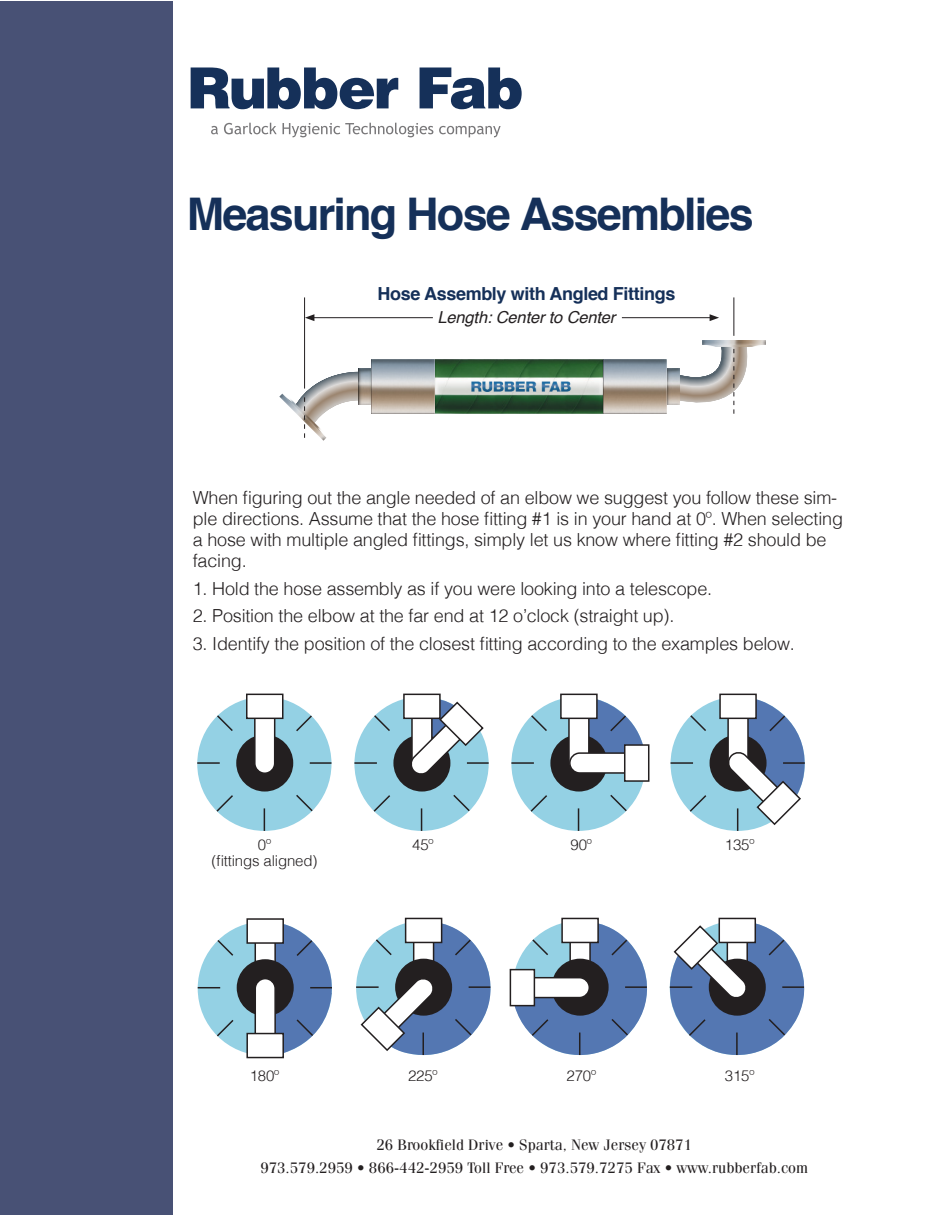
<style>
.page{position:relative;width:945px;height:1215px;background:#fff}
.page>*{position:absolute;margin:0;border:0;box-sizing:border-box;transform-origin:0 0}
.Hose-page_titlt_blue{font:700 45px "Helvetica";letter-spacing:-.04em;color:#153059}
.Hose_description_sub{font:300 18px/21px "Helvetica";letter-spacing:-.01em;color:#231f20}
._2_hose_detail{font:700 18px "Helvetica";letter-spacing:-.02em;color:#153059}
._2_hose_detail-2{font:italic 16.5px "Helvetica";letter-spacing:-.01em;color:#231f20}
.t1{font:15.15px "Fenice Std";color:#231f20}
.Hose_description_sub-2{font:300 15px "Helvetica";letter-spacing:-.01em;color:#231f20}
</style>
<div class="page">
<div style="left:1px;top:1px;width:172px;height:1214px;background:#485175"></div>
<svg style="left:191px;top:68px;width:207px;height:41px"></svg>
<svg style="left:420px;top:68px;width:102px;height:41px"></svg>
<svg style="left:211px;top:126px;width:7px;height:8px"></svg>
<svg style="left:224px;top:123px;width:53px;height:11px"></svg>
<svg style="left:283px;top:123px;width:150px;height:14px"></svg>
<svg style="left:439px;top:126px;width:62px;height:11px"></svg>
<img style="left:372px;top:359px;width:294px;height:55px">
<img style="left:464px;top:381px;width:113px;height:11px">
<img style="left:703px;top:340px;width:62px;height:7px">
<img style="left:666px;top:369px;width:13px;height:35px">
<img style="left:279px;top:394px;width:47px;height:47px">
<img style="left:358px;top:369px;width:14px;height:35px">
<hr style="left:734px;top:297px;width:1px;height:39px;background:#231f20">
<hr style="left:304px;top:297px;width:1px;height:92px;background:#231f20">
<hr style="left:622px;top:317px;width:90px;height:1px;background:#231f20">
<svg style="left:710px;top:314px;width:9px;height:7px"></svg>
<hr style="left:312px;top:317px;width:121px;height:1px;background:#231f20">
<svg style="left:305px;top:314px;width:9px;height:7px"></svg>
<svg style="left:679px;top:346px;width:74px;height:68px"></svg>
<svg style="left:296px;top:372px;width:65px;height:66px"></svg>
<div style="left:198px;top:921px;width:134px;height:135px;background:#94d1e4;border-radius:50%"></div>
<div style="left:354px;top:697px;width:135px;height:134px;background:#94d1e4;border-radius:50%"></div>
<div style="left:197px;top:697px;width:135px;height:134px;background:#94d1e4;border-radius:50%"></div>
<div style="left:236px;top:735px;width:57px;height:57px;background:#231f20;border-radius:50%"></div>
<div style="left:255px;top:698px;width:20px;height:75px;background:#fff;border-radius:10px"></div>
<div style="left:254px;top:697px;width:21px;height:77px;border:2px solid #231f20;border-radius:10px"></div>
<div style="left:247px;top:694px;width:36px;height:24px;background:#fff"></div>
<div style="left:246px;top:694px;width:38px;height:25px;border:2px solid #231f20"></div>
<svg style="left:215px;top:714px;width:18px;height:17px"></svg>
<hr style="left:197px;top:762px;width:23px;height:2px;background:#231f20">
<svg style="left:215px;top:795px;width:18px;height:18px"></svg>
<svg style="left:264px;top:808px;width:1px;height:23px"></svg>
<svg style="left:296px;top:794px;width:18px;height:19px"></svg>
<hr style="left:310px;top:762px;width:22px;height:2px;background:#231f20">
<svg style="left:296px;top:714px;width:18px;height:18px"></svg>
<div style="left:393px;top:735px;width:57px;height:57px;background:#231f20;border-radius:50%"></div>
<div style="left:404px;top:694px;width:36px;height:24px;background:#fff"></div>
<div style="left:403px;top:694px;width:38px;height:25px;border:2px solid #231f20"></div>
<svg style="left:373px;top:714px;width:17px;height:17px"></svg>
<hr style="left:354px;top:762px;width:23px;height:2px;background:#231f20">
<svg style="left:372px;top:795px;width:18px;height:18px"></svg>
<svg style="left:421px;top:808px;width:1px;height:23px"></svg>
<svg style="left:453px;top:794px;width:18px;height:19px"></svg>
<hr style="left:467px;top:762px;width:22px;height:2px;background:#231f20">
<svg style="left:408px;top:698px;width:77px;height:79px"></svg>
<div style="left:511px;top:697px;width:135px;height:134px;background:#94d1e4;border-radius:50%"></div>
<div style="left:550px;top:735px;width:57px;height:57px;background:#231f20;border-radius:50%"></div>
<div style="left:569px;top:698px;width:20px;height:75px;background:#fff;border-radius:10px"></div>
<div style="left:568px;top:697px;width:22px;height:77px;border:2px solid #231f20;border-radius:10px"></div>
<div style="left:561px;top:694px;width:36px;height:24px;background:#fff"></div>
<div style="left:560px;top:694px;width:38px;height:25px;border:2px solid #231f20"></div>
<svg style="left:530px;top:714px;width:17px;height:17px"></svg>
<hr style="left:511px;top:762px;width:23px;height:2px;background:#231f20">
<svg style="left:529px;top:795px;width:18px;height:18px"></svg>
<svg style="left:578px;top:808px;width:1px;height:23px"></svg>
<svg style="left:610px;top:794px;width:18px;height:19px"></svg>
<svg style="left:580px;top:699px;width:63px;height:53px"></svg>
<div style="left:570px;top:753px;width:75px;height:20px;background:#fff;border-radius:10px"></div>
<div style="left:569px;top:752px;width:77px;height:22px;border:2px solid #231f20;border-radius:10px"></div>
<div style="left:625px;top:745px;width:24px;height:36px;background:#fff"></div>
<div style="left:624px;top:744px;width:25px;height:38px;border:2px solid #231f20"></div>
<div style="left:671px;top:697px;width:134px;height:134px;background:#94d1e4;border-radius:50%"></div>
<div style="left:710px;top:735px;width:57px;height:57px;background:#231f20;border-radius:50%"></div>
<div style="left:720px;top:694px;width:36px;height:24px;background:#fff"></div>
<div style="left:719px;top:694px;width:38px;height:25px;border:2px solid #231f20"></div>
<svg style="left:689px;top:714px;width:17px;height:17px"></svg>
<hr style="left:671px;top:762px;width:22px;height:2px;background:#231f20">
<svg style="left:688px;top:795px;width:19px;height:18px"></svg>
<svg style="left:725px;top:699px;width:80px;height:132px"></svg>
<div style="left:255px;top:923px;width:20px;height:75px;background:#fff;border-radius:10px"></div>
<div style="left:255px;top:922px;width:21px;height:77px;border:2px solid #231f20;border-radius:10px"></div>
<div style="left:247px;top:919px;width:36px;height:24px;background:#fff"></div>
<div style="left:246px;top:918px;width:38px;height:26px;border:2px solid #231f20"></div>
<svg style="left:216px;top:938px;width:18px;height:18px"></svg>
<svg style="left:198px;top:987px;width:22px;height:1px"></svg>
<svg style="left:215px;top:1020px;width:19px;height:18px"></svg>
<svg style="left:263px;top:924px;width:69px;height:129px"></svg>
<div style="left:237px;top:959px;width:57px;height:57px;background:#231f20;border-radius:50%"></div>
<div style="left:255px;top:979px;width:20px;height:75px;background:#fff;border-radius:10px"></div>
<div style="left:255px;top:978px;width:21px;height:77px;border:2px solid #231f20;border-radius:10px"></div>
<div style="left:247px;top:1034px;width:36px;height:24px;background:#fff"></div>
<div style="left:246px;top:1033px;width:38px;height:25px;border:2px solid #231f20"></div>
<div style="left:405px;top:918px;width:37px;height:25px;border:2px solid #231f20"></div>
<hr style="left:356px;top:986px;width:23px;height:2px;background:#231f20">
<div style="left:561px;top:918px;width:38px;height:25px;border:2px solid #231f20"></div>
<div style="left:719px;top:918px;width:37px;height:25px;border:2px solid #231f20"></div>
<svg style="left:360px;top:920px;width:445px;height:136px"></svg>
<p class="Hose-page_titlt_blue" style="left:187px;top:178px;width:568px">Measuring Hose Assemblies</p>
<p class="_2_hose_detail" style="left:378px;top:280px;width:299px">Hose Assembly with Angled Fittings</p>
<p class="_2_hose_detail-2" style="left:438px;top:304px;width:179px">Length: Center to Center</p>
<p class="Hose_description_sub" style="left:193px;top:486px;width:652px">When figuring out the angle needed of an elbow we suggest you follow these sim&shy;ple directions. Assume that the hose fitting #1 is in your hand at 0º. When selecting a hose with multiple angled fittings, simply let us know where fitting #2 should be facing.</p>
<p class="Hose_description_sub" style="left:193px;top:576px;width:521px">1. Hold the hose assembly as if you were looking into a telescope.</p>
<p class="Hose_description_sub" style="left:193px;top:604px;width:483px">2. Position the elbow at the far end at 12 o’clock (straight up).</p>
<p class="Hose_description_sub" style="left:193px;top:632px;width:604px">3. Identify the position of the closest fitting according to the examples below.</p>
<p class="Hose_description_sub-2" style="left:258px;top:832px;width:15px">0º</p>
<p class="Hose_description_sub-2" style="left:212px;top:848px;width:107px">(fittings aligned)</p>
<p class="Hose_description_sub-2" style="left:250px;top:1063px;width:31px">180º</p>
<p class="Hose_description_sub-2" style="left:412px;top:832px;width:23px">45º</p>
<p class="Hose_description_sub-2" style="left:408px;top:1063px;width:31px">225º</p>
<p class="Hose_description_sub-2" style="left:571px;top:832px;width:23px">90º</p>
<p class="Hose_description_sub-2" style="left:566px;top:1063px;width:31px">270º</p>
<p class="Hose_description_sub-2" style="left:725px;top:832px;width:31px">135º</p>
<p class="Hose_description_sub-2" style="left:725px;top:1063px;width:31px">315º</p>
<p class="t1" style="left:376px;top:1136px;width:317px">26 Brookfield Drive • Sparta, New Jersey 07871</p>
<p class="t1" style="left:260px;top:1158px;width:549px">973.579.2959 • 866-442-2959 Toll Free • 973.579.7275 Fax • www.rubberfab.com</p>
</div>
